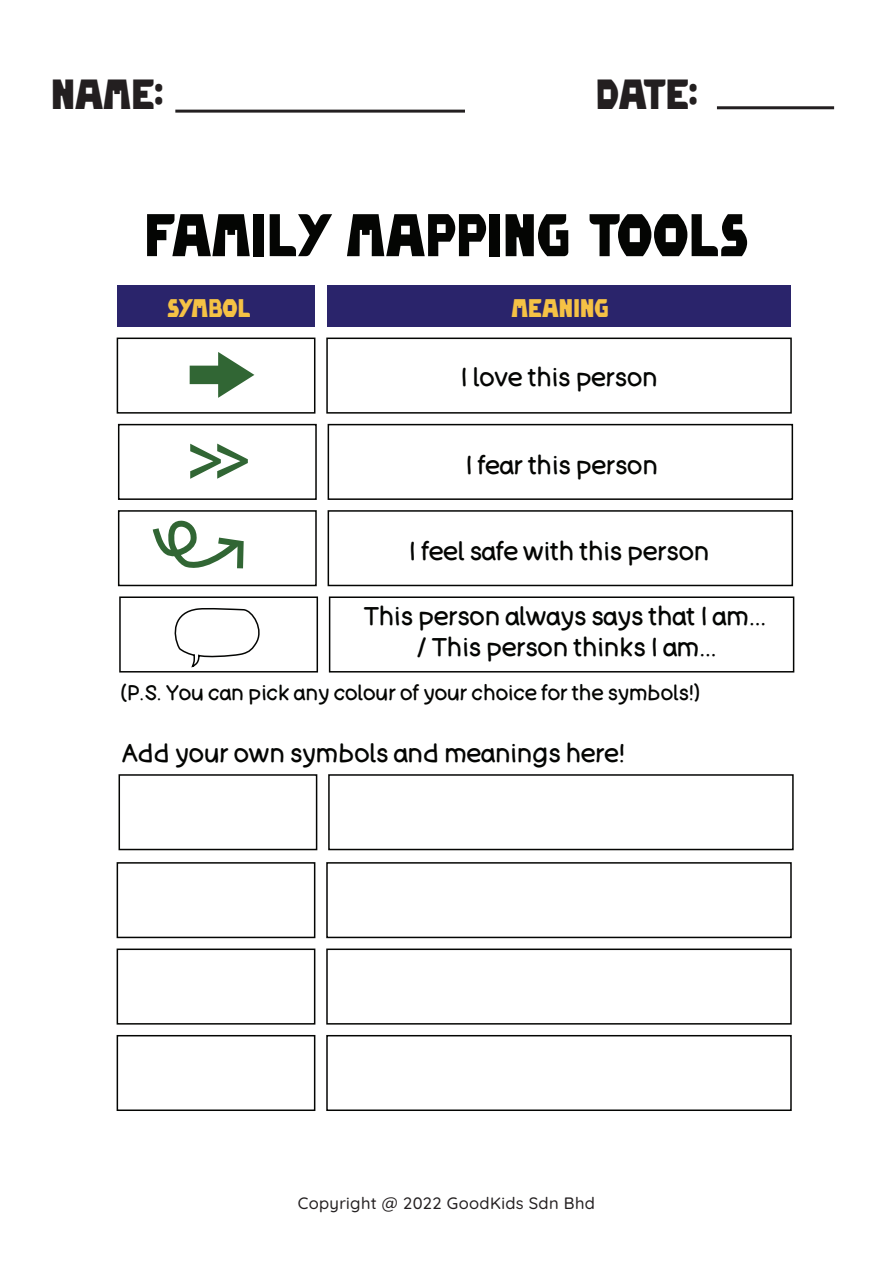
<style>
.page{position:relative;width:893px;height:1263px;background:#fff}
.page>*{position:absolute;margin:0;border:0;box-sizing:border-box;transform-origin:0 0}
.t1{font:60px "Fat Max";letter-spacing:.005em;color:#040503}
.t2{font:42.15px "Fat Max";color:#231f20}
.t3{font:25.5px/30.6px "Bad Comic";color:#040503;text-align:center}
.t4{font:25.5px "Fat Max";letter-spacing:.005em;color:#f5c245}
.t5{font:21px "Bad Comic";color:#040503}
.t6{font:300 16.5px "Quicksand";letter-spacing:.02em;color:#231f20}
</style>
<div class="page">
<div style="left:117px;top:285px;width:198px;height:42px;background:#2a246b"></div>
<div style="left:327px;top:285px;width:464px;height:42px;background:#2a246b"></div>
<div style="left:117px;top:338px;width:198px;height:76px;border:2px solid #040503"></div>
<div style="left:326px;top:338px;width:466px;height:76px;border:2px solid #040503"></div>
<div style="left:118px;top:424px;width:199px;height:76px;border:2px solid #040503"></div>
<div style="left:328px;top:424px;width:465px;height:76px;border:2px solid #040503"></div>
<div style="left:118px;top:510px;width:199px;height:76px;border:2px solid #040503"></div>
<div style="left:328px;top:510px;width:465px;height:76px;border:2px solid #040503"></div>
<div style="left:119px;top:596px;width:199px;height:76px;border:2px solid #040503"></div>
<div style="left:329px;top:596px;width:465px;height:76px;border:2px solid #040503"></div>
<div style="left:119px;top:774px;width:198px;height:76px;border:2px solid #040503"></div>
<div style="left:328px;top:774px;width:466px;height:76px;border:2px solid #040503"></div>
<svg style="left:172px;top:608px;width:95px;height:65px"></svg>
<div style="left:117px;top:862px;width:198px;height:76px;border:2px solid #040503"></div>
<div style="left:326px;top:862px;width:466px;height:76px;border:2px solid #040503"></div>
<div style="left:117px;top:948px;width:198px;height:76px;border:2px solid #040503"></div>
<div style="left:326px;top:948px;width:466px;height:76px;border:2px solid #040503"></div>
<div style="left:117px;top:1035px;width:198px;height:76px;border:2px solid #040503"></div>
<div style="left:326px;top:1035px;width:466px;height:76px;border:2px solid #040503"></div>
<hr style="left:175px;top:110px;width:290px;height:3px;background:#231f20">
<hr style="left:717px;top:106px;width:117px;height:3px;background:#231f20">
<svg style="left:190px;top:352px;width:64px;height:46px"></svg>
<svg style="left:190px;top:444px;width:58px;height:35px"></svg>
<svg style="left:152px;top:520px;width:92px;height:49px"></svg>
<h2 class="t2" style="left:51px;top:73px;width:114px">NAME:</h2>
<h2 class="t2" style="left:596px;top:73px;width:104px">DATE:</h2>
<h1 class="t1" style="left:144px;top:204px;width:605px">FAMILY MAPPING TOOLS</h1>
<p class="t4" style="left:167px;top:294px;width:84px">SYMBOL</p>
<p class="t4" style="left:511px;top:294px;width:99px">MEANING</p>
<p class="t3" style="left:460px;top:362px;width:199px">I love this person</p>
<p class="t3" style="left:465px;top:450px;width:194px">I fear this person</p>
<p class="t3" style="left:409px;top:536px;width:302px">I feel safe with this person</p>
<p class="t3" style="left:363px;top:601px;width:405px">This person always says that I am… / This person thinks I am…</p>
<p class="t5" style="left:120px;top:679px;width:583px">(P.S. You can pick any colour of your choice for the symbols!)</p>
<p class="t3" style="left:121px;top:738px;width:506px">Add your own symbols and meanings here!</p>
<p class="t6" style="left:298px;top:1190px;width:299px">Copyright @ 2022 GoodKids Sdn Bhd</p>
</div>
